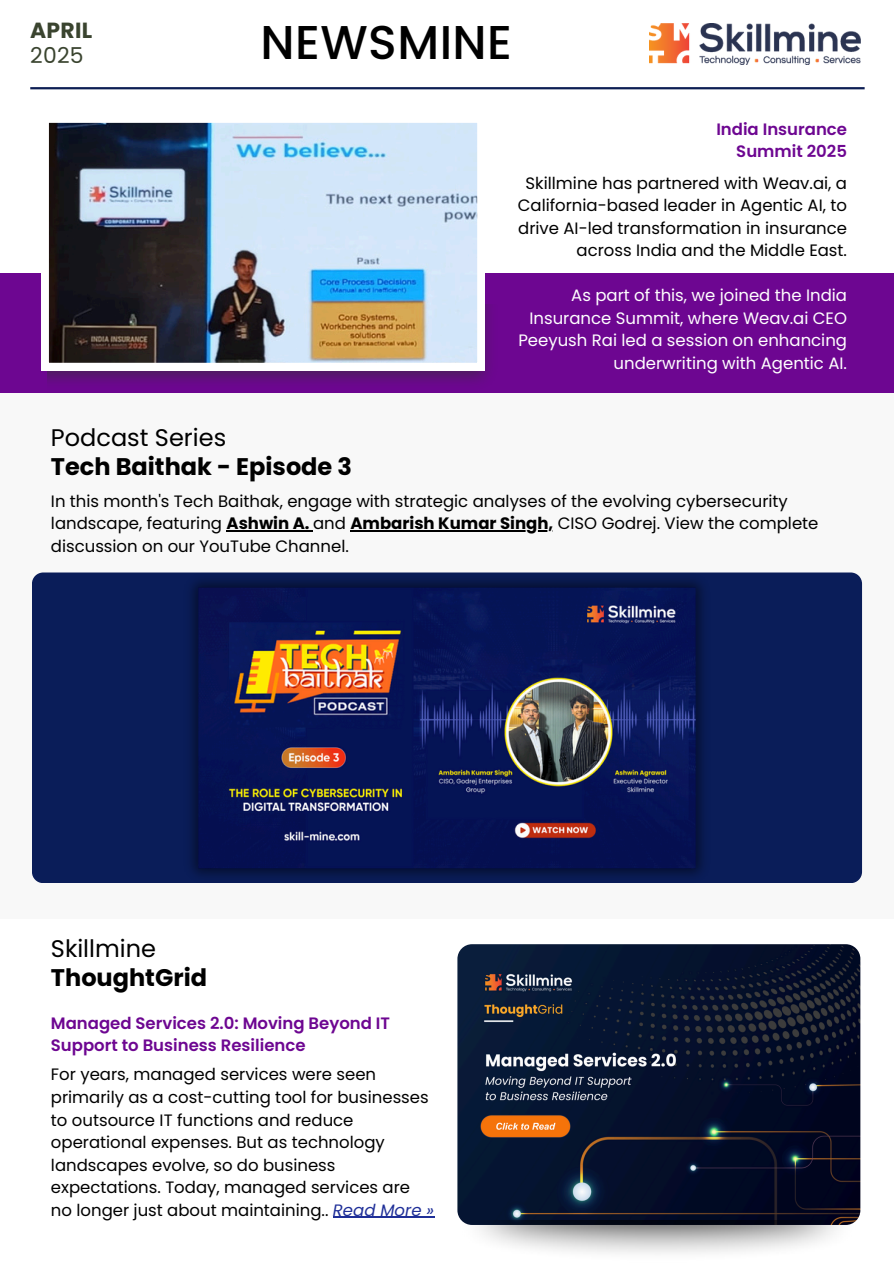
<style>
.page{position:relative;width:894px;height:1264px;background:#fff}
.page>*{position:absolute;margin:0;border:0;box-sizing:border-box;transform-origin:0 0}
.t1{font:500 47.4px "Poppins";letter-spacing:.01em;color:#000}
.t2{font:700 24px/29.2px "Poppins";color:#000}
.t3{font:700 21.9px/24.8px "Poppins";letter-spacing:.01em;color:#3a442f}
.t4{font:16.5px/22.5px "Poppins";color:#000}
.t5{font:16.5px/22.5px "Poppins";color:#fff;text-align:right}
.t6{font:600 16.5px/22.5px "Poppins";color:#6d0691}
.s1{font-weight:400}
.s2{font-weight:700}
.s3{font-style:italic;color:#1f2f98}
</style>
<div class="page">
<hr style="left:30px;top:87px;width:834px;height:2px;background:#0d1e54">
<img style="left:649px;top:23px;width:211px;height:42px">
<div style="left:0;top:393px;width:893px;height:525px;background:#f8f8f8"></div>
<div style="left:32px;top:572px;width:829px;height:311px;background:#0a1d59;border-radius:11px"></div>
<img style="left:164px;top:572px;width:565px;height:304px">
<img style="left:457px;top:944px;width:403px;height:280px;border-radius:15px">
<img style="left:461px;top:1220px;width:396px;height:34px">
<hr style="left:226px;top:530px;width:87px;height:1px;background:#000">
<hr style="left:350px;top:530px;width:203px;height:1px;background:#000">
<hr style="left:333px;top:1216px;width:101px;height:1px;background:#1f2f98">
<div style="left:0;top:274px;width:893px;height:119px;background:#6d0691"></div>
<img style="left:47px;top:304px;width:443px;height:78px">
<img style="left:41px;top:122px;width:443px;height:248px">
<p class="t3" style="left:30px;top:18px;width:63px">APRIL<br><span class="s1">2025</span></p>
<h2 class="t1" style="left:260px;top:9px;width:253px">NEWSMINE</h2>
<h1 class="t2" style="left:51px;top:423px;width:302px"><span class="s1">Podcast Series<br></span>Tech Baithak - Episode 3</h1>
<p class="t6" style="left:716px;top:118px;width:132px;text-align:right">India Insurance<br>Summit 2025</p>
<p class="t4" style="left:517px;top:172px;width:331px;text-align:right">Skillmine has partnered with Weav.ai, a California-based leader in Agentic AI, to drive AI-led transformation in insurance across India and the Middle East.</p>
<h3 class="t5" style="left:518px;top:284px;width:330px">As part of this, we joined the India Insurance Summit, where Weav.ai CEO Peeyush Rai led a session on enhancing underwriting with Agentic AI.</h3>
<p class="t4" style="left:51px;top:489px;width:768px">In this month's Tech Baithak, engage with strategic analyses of the evolving cybersecurity landscape, featuring <span class="s2">Ashwin A.</span> and <span class="s2">Ambarish Kumar Singh,</span> CISO Godrej. View the complete</p>
<p class="t4" style="left:51px;top:534px;width:299px">discussion on our YouTube Channel.</p>
<p class="t2" style="left:51px;top:933px;width:157px"><span class="s1">Skillmine<br></span>ThoughtGrid</p>
<p class="t6" style="left:51px;top:1011px;width:340px">Managed Services 2.0: Moving Beyond IT<br>Support to Business Resilience</p>
<h4 class="t4" style="left:51px;top:1063px;width:384px">For years, managed services were seen primarily as a cost-cutting tool for businesses to outsource IT functions and reduce operational expenses. But as technology landscapes evolve, so do business expectations. Today, managed services are no longer just about maintaining.. <span class="s3">Read More »</span></h4>
</div>
